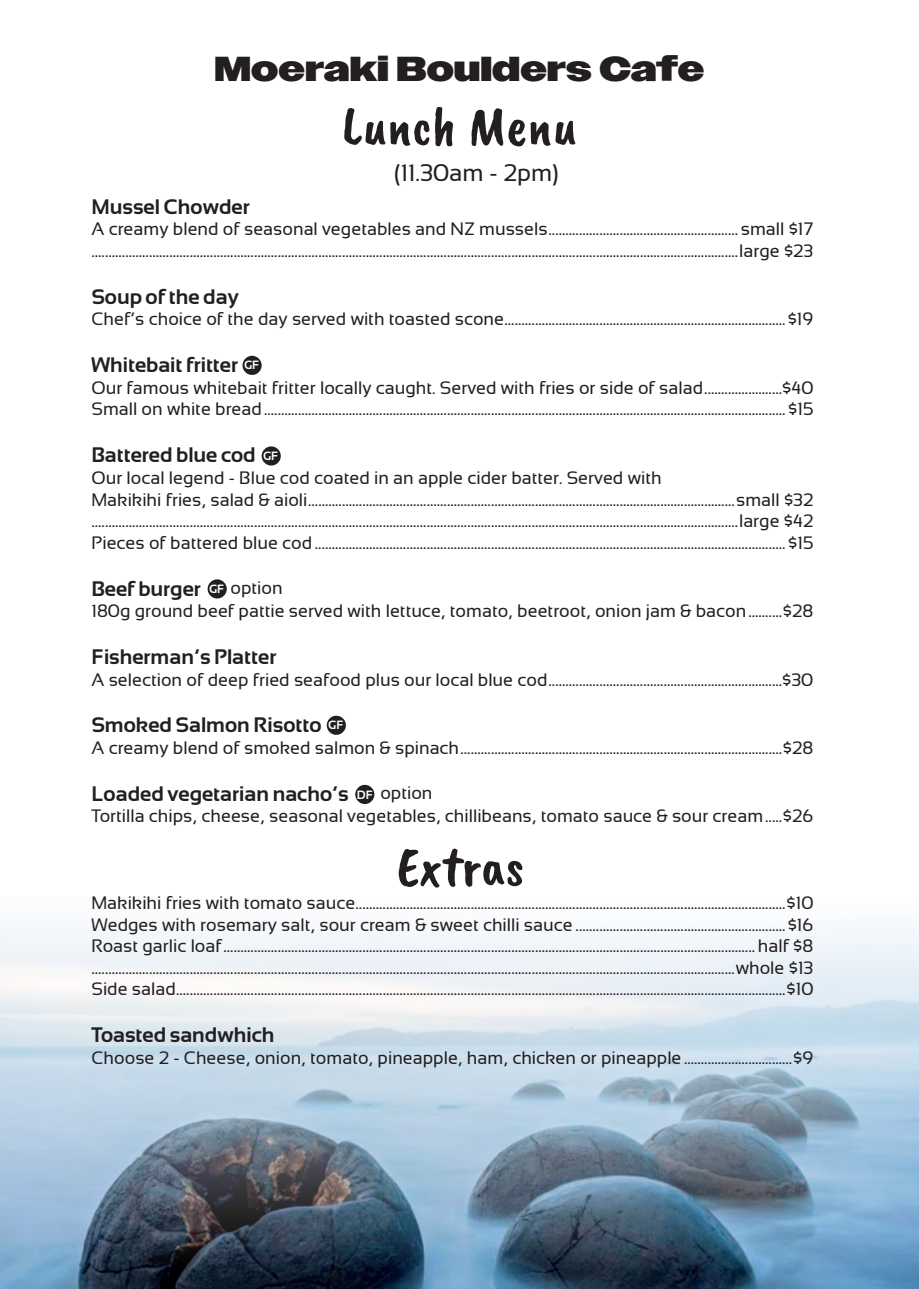
<style>
.page{position:relative;width:919px;height:1289px;background:#fff}
.page>*{position:absolute;margin:0;border:0;box-sizing:border-box;transform-origin:0 0}
.t1{font:56.1px "Caveat Brush";color:#231f20}
.t2{font:900 34.5px "Owners Wide";color:#231f20}
.t3{font:24px "Sansation";color:#231f20}
.t4{font:700 21px "Sansation";color:#231f20}
.t5{font:18px "Sansation";color:#231f20}
.t6{font:700 12px "Sansation";color:#fff}
</style>
<div class="page">
<img style="left:0;top:927px;width:918px;height:361px">
<div style="left:261px;top:446px;width:20px;height:19px;background:#231f20;border-radius:50%"></div>
<div style="left:242px;top:356px;width:19px;height:19px;background:#231f20;border-radius:50%"></div>
<div style="left:207px;top:579px;width:20px;height:19px;background:#231f20;border-radius:50%"></div>
<div style="left:327px;top:715px;width:19px;height:19px;background:#231f20;border-radius:50%"></div>
<div style="left:355px;top:784px;width:19px;height:20px;background:#231f20;border-radius:50%"></div>
<p class="t2" style="left:215px;top:49px;width:491px">Moeraki Boulders Cafe</p>
<p class="t1" style="left:342px;top:94px;width:236px">Lunch Menu</p>
<p class="t3" style="left:394px;top:160px;width:166px">(11.30am - 2pm)</p>
<p class="t4" style="left:91px;top:195px;width:160px">Mussel Chowder</p>
<p class="t5" style="left:91px;top:219px;width:723px">A creamy blend of seasonal vegetables and NZ mussels........................................................ small $17</p>
<p class="t5" style="left:91px;top:241px;width:723px">...............................................................................................................................................................................................large $23</p>
<p class="t4" style="left:91px;top:285px;width:149px">Soup of the day</p>
<p class="t5" style="left:91px;top:309px;width:723px">Chef’s choice of the day served with toasted scone...................................................................................$19</p>
<p class="t4" style="left:91px;top:353px;width:148px">Whitebait fritter</p>
<p class="t5" style="left:91px;top:378px;width:723px">Our famous whitebait fritter locally caught. Served with fries or side of salad.......................$40</p>
<p class="t5" style="left:91px;top:399px;width:723px">Small on white bread.......................................................................................................................................................... $15</p>
<p class="t4" style="left:91px;top:443px;width:166px">Battered blue cod</p>
<p class="t5" style="left:91px;top:468px;width:571px">Our local legend - Blue cod coated in an apple cider batter. Served with</p>
<p class="t5" style="left:91px;top:489px;width:723px">Makikihi fries, salad &amp; aioli..............................................................................................................................small $32</p>
<p class="t5" style="left:91px;top:511px;width:723px">...............................................................................................................................................................................................large $42</p>
<p class="t5" style="left:91px;top:532px;width:723px">Pieces of battered blue cod ........................................................................................................................................... $15</p>
<p class="t4" style="left:91px;top:576px;width:111px">Beef burger</p>
<p class="t5" style="left:91px;top:601px;width:723px">180g ground beef pattie served with lettuce, tomato, beetroot, onion jam &amp; bacon..........$28</p>
<p class="t4" style="left:91px;top:645px;width:186px">Fisherman’s Platter</p>
<p class="t5" style="left:91px;top:669px;width:723px">A selection of deep fried seafood plus our local blue cod.....................................................................$30</p>
<p class="t4" style="left:91px;top:713px;width:231px">Smoked Salmon Risotto</p>
<p class="t5" style="left:91px;top:738px;width:723px">A creamy blend of smoked salmon &amp; spinach...............................................................................................$28</p>
<p class="t4" style="left:91px;top:782px;width:259px">Loaded vegetarian nacho’s</p>
<p class="t5" style="left:91px;top:806px;width:723px">Tortilla chips, cheese, seasonal vegetables, chillibeans, tomato sauce &amp; sour cream.....$26</p>
<p class="t6" style="left:244px;top:358px;width:17px">GF</p>
<p class="t6" style="left:263px;top:449px;width:17px">GF</p>
<p class="t6" style="left:209px;top:582px;width:17px">GF</p>
<p class="t5" style="left:230px;top:578px;width:54px">option</p>
<p class="t6" style="left:328px;top:718px;width:17px">GF</p>
<p class="t6" style="left:357px;top:788px;width:18px">DF</p>
<p class="t5" style="left:380px;top:783px;width:54px">option</p>
<p class="t1" style="left:397px;top:834px;width:129px">Extras</p>
<p class="t5" style="left:91px;top:892px;width:723px">Makikihi fries with tomato sauce...............................................................................................................................$10</p>
<p class="t5" style="left:91px;top:914px;width:723px">Wedges with rosemary salt, sour cream &amp; sweet chilli sauce ..............................................................$16</p>
<p class="t5" style="left:91px;top:936px;width:723px">Roast garlic loaf............................................................................................................................................................. half $8</p>
<p class="t5" style="left:91px;top:957px;width:723px">..............................................................................................................................................................................................whole $13</p>
<p class="t5" style="left:91px;top:979px;width:723px">Side salad....................................................................................................................................................................................$10</p>
<p class="t4" style="left:91px;top:1023px;width:185px">Toasted sandwhich</p>
<p class="t5" style="left:91px;top:1047px;width:723px">Choose 2 - Cheese, onion, tomato, pineapple, ham, chicken or pineapple................................$9</p>
</div>
